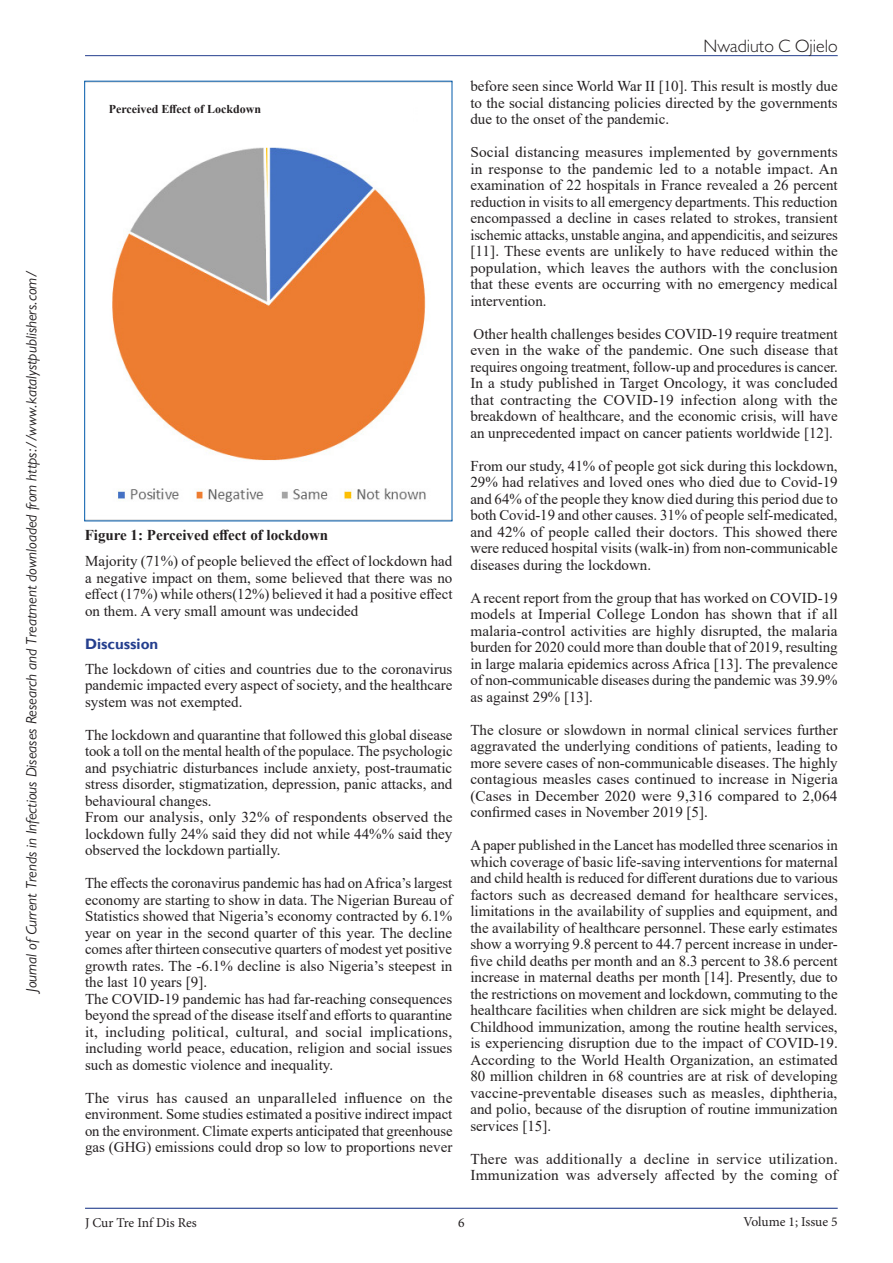
<style>
.page{position:relative;width:893px;height:1263px;background:#fff}
.page>*{position:absolute;margin:0;border:0;box-sizing:border-box;transform-origin:0 0}
.t1{font:300 18px "Gill Sans";color:#231f20}
.t2{font:15px/16.5px "Times New Roman";color:#231f20;text-align:justify}
.t3{font:italic 15px "Gill Sans";color:#231f20}
.t4{font:15px/16.5px "Times New Roman";letter-spacing:.02em;color:#231f20}
.t5{font:700 15px "Times New Roman";color:#231f20}
.t6{font:700 15px "Gill Sans";color:#253f8e}
.t7{font:13.5px "Minion Pro";letter-spacing:-.005em;color:#231f20}
.t8{font:700 12px "Times New Roman";color:#231f20}
</style>
<div class="page">
<hr style="left:85px;top:1208px;width:753px;height:1px;background:#253f8e">
<hr style="left:85px;top:55px;width:753px;height:1px;background:#253f8e">
<img style="left:112px;top:147px;width:314px;height:355px">
<p class="t3" style="left:23px;top:992px;width:723px;rotate:-90deg">Journal of Current Trends in Infectious Diseases Research and Treatment downloaded from https://www.katalystpublishers.com/</p>
<p class="t8" style="left:109px;top:100px;width:154px">Perceived Effect of Lockdown</p>
<p class="t5" style="left:85px;top:524px;width:245px">Figure 1: Perceived effect of lockdown</p>
<p class="t2" style="left:85px;top:552px;width:369px">Majority (71%) of people believed the effect of lockdown had a negative impact on them, some believed that there was no effect (17%) while others(12%) believed it had a positive effect on them. A very small amount was undecided</p>
<p class="t6" style="left:85px;top:634px;width:75px">Discussion</p>
<p class="t2" style="left:85px;top:660px;width:369px">The lockdown of cities and countries due to the coronavirus pandemic impacted every aspect of society, and the healthcare system was not exempted.</p>
<p class="t2" style="left:85px;top:726px;width:369px">The lockdown and quarantine that followed this global disease took a toll on the mental health of the populace. The psychologic and psychiatric disturbances include anxiety, post-traumatic stress disorder, stigmatization, depression, panic attacks, and behavioural changes.</p>
<p class="t2" style="left:85px;top:808px;width:369px">From our analysis, only 32% of respondents observed the lockdown fully 24% said they did not while 44%% said they observed the lockdown partially.</p>
<p class="t2" style="left:85px;top:874px;width:369px">The effects the coronavirus pandemic has had on Africa’s largest economy are starting to show in data. The Nigerian Bureau of Statistics showed that Nigeria’s economy contracted by 6.1% year on year in the second quarter of this year. The decline comes after thirteen consecutive quarters of modest yet positive growth rates. The -6.1% decline is also Nigeria’s steepest in the last 10 years [9].</p>
<p class="t2" style="left:85px;top:990px;width:369px">The COVID-19 pandemic has had far-reaching consequences beyond the spread of the disease itself and efforts to quarantine it, including political, cultural, and social implications, including world peace, education, religion and social issues such as domestic violence and inequality.</p>
<p class="t2" style="left:85px;top:1089px;width:369px">The virus has caused an unparalleled influence on the environment. Some studies estimated a positive indirect impact on the environment. Climate experts anticipated that greenhouse gas (GHG) emissions could drop so low to proportions never</p>
<p class="t1" style="left:703px;top:35px;width:136px">Nwadiuto C Ojielo</p>
<p class="t2" style="left:470px;top:77px;width:369px">before seen since World War II [10]. This result is mostly due to the social distancing policies directed by the governments due to the onset of the pandemic.</p>
<p class="t2" style="left:470px;top:143px;width:369px">Social distancing measures implemented by governments in response to the pandemic led to a notable impact. An examination of 22 hospitals in France revealed a 26 percent reduction in visits to all emergency departments. This reduction encompassed a decline in cases related to strokes, transient ischemic attacks, unstable angina, and appendicitis, and seizures [11]. These events are unlikely to have reduced within the population, which leaves the authors with the conclusion that these events are occurring with no emergency medical intervention.</p>
<p class="t2" style="left:470px;top:325px;width:369px">Other health challenges besides COVID-19 require treatment even in the wake of the pandemic. One such disease that requires ongoing treatment, follow-up and procedures is cancer.<br>In a study published in Target Oncology, it was concluded that contracting the COVID-19 infection along with the breakdown of healthcare, and the economic crisis, will have an unprecedented impact on cancer patients worldwide [12].</p>
<p class="t2" style="left:470px;top:457px;width:369px">From our study, 41% of people got sick during this lockdown, 29% had relatives and loved ones who died due to Covid-19 and 64% of the people they know died during this period due to both Covid-19 and other causes. 31% of people self-medicated, and 42% of people called their doctors. This showed there were reduced hospital visits (walk-in) from non-communicable diseases during the lockdown.</p>
<p class="t2" style="left:470px;top:589px;width:369px">A recent report from the group that has worked on COVID-19 models at Imperial College London has shown that if all malaria-control activities are highly disrupted, the malaria burden for 2020 could more than double that of 2019, resulting in large malaria epidemics across Africa [13]. The prevalence of non-communicable diseases during the pandemic was 39.9% as against 29% [13].</p>
<p class="t2" style="left:470px;top:721px;width:369px">The closure or slowdown in normal clinical services further aggravated the underlying conditions of patients, leading to more severe cases of non-communicable diseases. The highly contagious measles cases continued to increase in Nigeria (Cases in December 2020 were 9,316 compared to 2,064 confirmed cases in November 2019 [5].</p>
<p class="t2" style="left:470px;top:836px;width:369px">A paper published in the Lancet has modelled three scenarios in which coverage of basic life-saving interventions for maternal and child health is reduced for different durations due to various factors such as decreased demand for healthcare services, limitations in the availability of supplies and equipment, and the availability of healthcare personnel. These early estimates show a worrying 9.8 percent to 44.7 percent increase in under&shy;five child deaths per month and an 8.3 percent to 38.6 percent increase in maternal deaths per month [14]. Presently, due to the restrictions on movement and lockdown, commuting to the healthcare facilities when children are sick might be delayed.<br>Childhood immunization, among the routine health services, is experiencing disruption due to the impact of COVID-19.<br>According to the World Health Organization, an estimated 80 million children in 68 countries are at risk of developing vaccine-preventable diseases such as measles, diphtheria, and polio, because of the disruption of routine immunization services [15].</p>
<p class="t4" style="left:470px;top:1150px;width:369px">There was additionally a decline in service utilization.<br>Immunization was adversely affected by the coming of</p>
<p class="t7" style="left:85px;top:1213px;width:113px">J Cur Tre Inf Dis Res</p>
<p class="t7" style="left:458px;top:1213px;width:8px">6</p>
<p class="t7" style="left:743px;top:1212px;width:96px">Volume 1; Issue 5</p>
</div>
